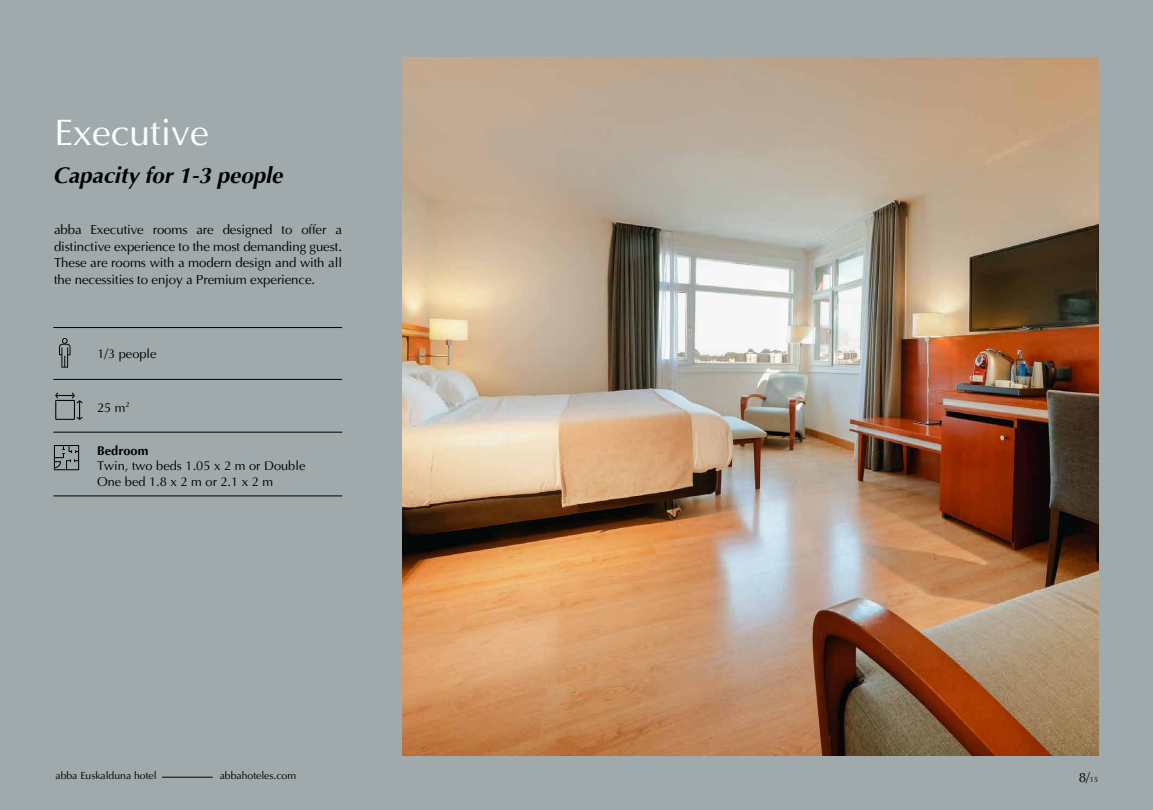
<style>
.page{position:relative;width:1153px;height:810px;background:#a0aaad}
.page>*{position:absolute;margin:0;border:0;box-sizing:border-box;transform-origin:0 0}
.t1{font:37.5px "Ottawa Plain";color:#fff}
.t2{font:italic 700 22.5px "Ottawa";letter-spacing:-.005em;color:#000}
.t3{font:13.5px "Ottawa Plain";color:#000}
.t4{font:13.27px/16.5px "Ottawa Plain";letter-spacing:-.01em;color:#000;text-align:justify}
.t5{font:12.83px/15.4px "Ottawa Plain";color:#000}
.t6{font:700 12.83px "Ottawa";color:#000}
.t7{font:10.5px "Ottawa Plain";letter-spacing:-.005em;color:#000}
.s1{font-size:7.5px}
</style>
<div class="page">
<hr style="left:53px;top:496px;width:289px;height:1px;background:#000">
<hr style="left:53px;top:432px;width:289px;height:1px;background:#000">
<hr style="left:53px;top:327px;width:289px;height:1px;background:#000">
<hr style="left:53px;top:379px;width:289px;height:1px;background:#000">
<svg style="left:59px;top:338px;width:11px;height:30px"></svg>
<svg style="left:55px;top:393px;width:28px;height:27px"></svg>
<svg style="left:54px;top:445px;width:25px;height:25px"></svg>
<hr style="left:162px;top:777px;width:51px;height:1px;background:#000">
<img style="left:403px;top:57px;width:695px;height:699px">
<h1 class="t1" style="left:55px;top:111px;width:156px">Executive</h1>
<h2 class="t2" style="left:53px;top:161px;width:231px">Capacity for 1-3 people</h2>
<p class="t4" style="left:54px;top:221px;width:289px">abba Executive rooms are designed to offer a distinctive experience to the most demanding guest.<br>These are rooms with a modern design and with all the necessities to enjoy a Premium experience.</p>
<p class="t5" style="left:97px;top:346px;width:61px">1/3 people</p>
<p class="t5" style="left:97px;top:400px;width:34px">25 m<sup>2</sup></p>
<p class="t6" style="left:97px;top:443px;width:53px">Bedroom</p>
<p class="t5" style="left:97px;top:459px;width:210px">Twin, two beds 1.05 x 2 m or Double<br>One bed 1.8 x 2 m or 2.1 x 2 m</p>
<p class="t7" style="left:56px;top:770px;width:103px">abba Euskalduna hotel</p>
<p class="t7" style="left:220px;top:770px;width:78px">abbahoteles.com</p>
<p class="t3" style="left:1079px;top:769px;width:21px">8/<span class="s1">15</span></p>
</div>
